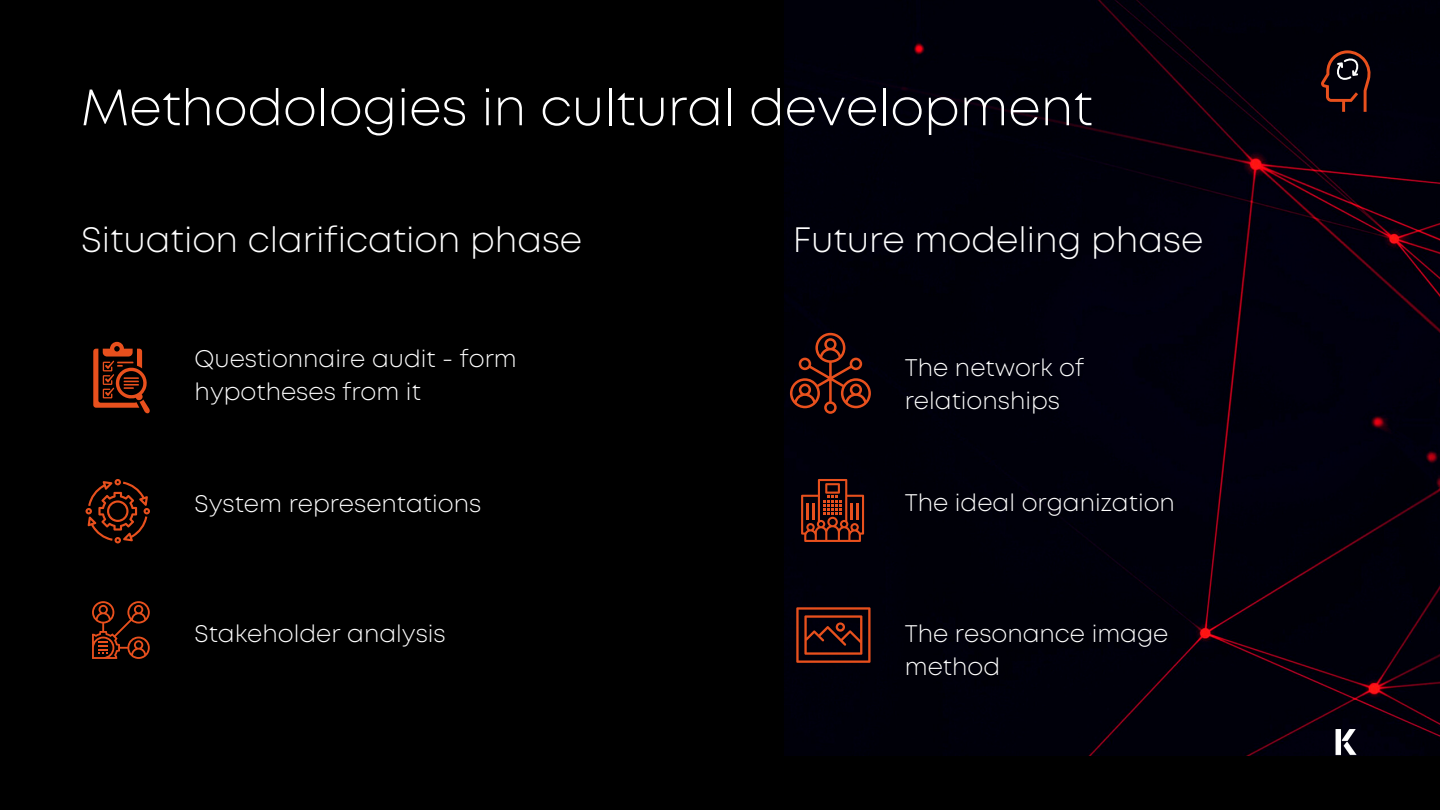
<style>
.page{position:relative;width:1440px;height:810px;background:#000}
.page>*{position:absolute;margin:0;border:0;box-sizing:border-box;transform-origin:0 0}
.t1{font:300 51px "Mont";color:#fff}
.t2{font:300 35.2px "Mont";color:#fff}
.t3{font:300 24px/33px "Mont";color:#fff}
</style>
<div class="page">
<svg style="left:93px;top:342px;width:57px;height:72px"></svg>
<svg style="left:86px;top:479px;width:64px;height:64px"></svg>
<div style="left:785px;top:0;width:655px;height:755px;background:#00000a"></div>
<svg style="left:801px;top:479px;width:63px;height:63px"></svg>
<svg style="left:796px;top:607px;width:75px;height:56px"></svg>
<svg style="left:790px;top:333px;width:81px;height:81px"></svg>
<svg style="left:92px;top:601px;width:58px;height:58px"></svg>
<img style="left:1333px;top:729px;width:26px;height:26px">
<svg style="left:1321px;top:50px;width:50px;height:62px"></svg>
<p class="t1" style="left:81px;top:88px;width:1013px">Methodologies in cultural development</p>
<p class="t2" style="left:81px;top:226px;width:503px">Situation clarification phase</p>
<p class="t2" style="left:793px;top:226px;width:412px">Future modeling phase</p>
<p class="t3" style="left:195px;top:344px;width:324px">Questionnaire audit - form hypotheses from it</p>
<p class="t3" style="left:905px;top:353px;width:181px">The network of relationships</p>
<p class="t3" style="left:195px;top:489px;width:288px">System representations</p>
<p class="t3" style="left:195px;top:619px;width:253px">Stakeholder analysis</p>
<p class="t3" style="left:905px;top:488px;width:272px">The ideal organization</p>
<p class="t3" style="left:905px;top:619px;width:265px">The resonance image method</p>
</div>
